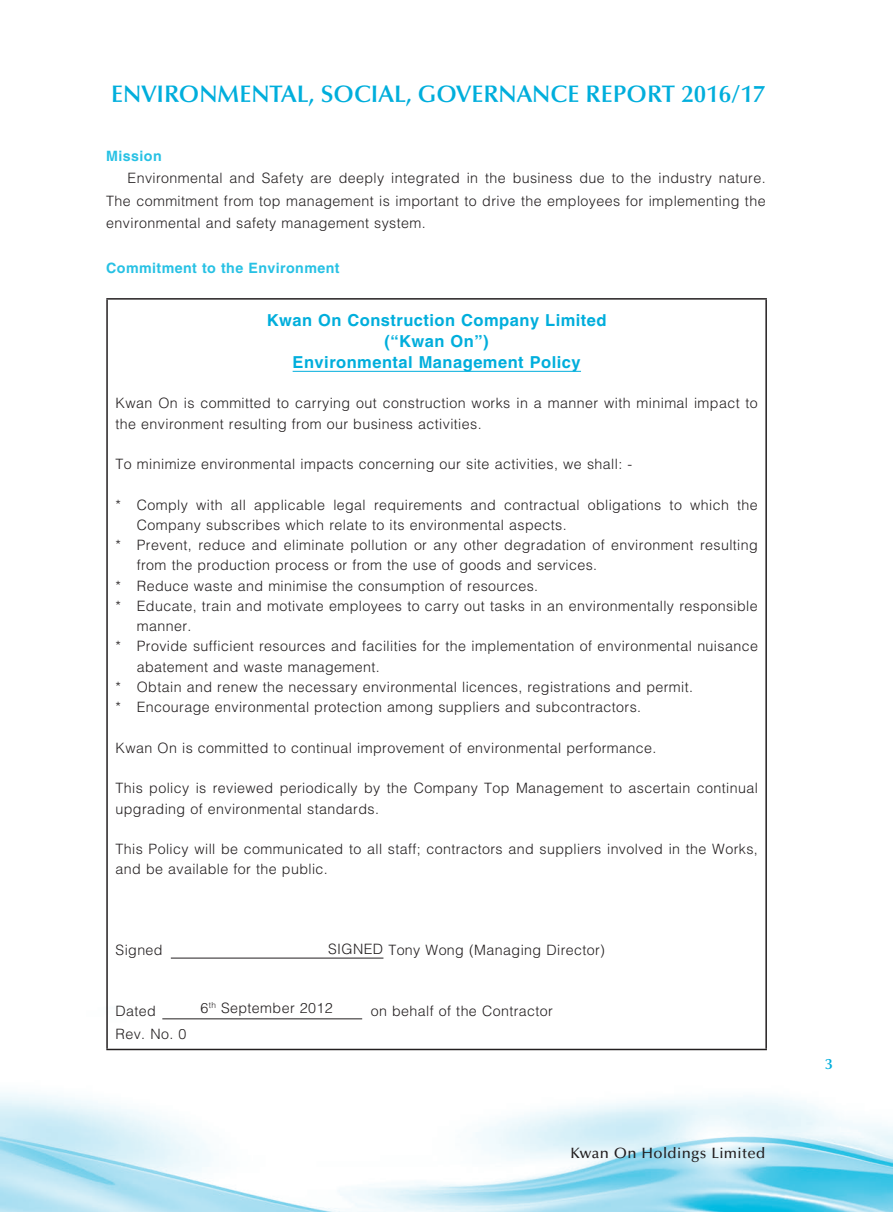
<style>
.page{position:relative;width:893px;height:1212px;background:#fff}
.page>*{position:absolute;margin:0;border:0;box-sizing:border-box;transform-origin:0 0}
.t1{font:600 24px "Optima LT Std";color:#00aedc}
.t2{font:700 16.5px/21px "Helvetica LT Std";letter-spacing:.03em;color:#00aedc;text-align:center}
.t3{font:500 15px "Optima LT Std";letter-spacing:.025em;color:#231f20}
.t4{font:600 15px "Optima LT Std";color:#00aedc}
.t5{font:300 14.25px/20.2px "Helvetica LT Std";letter-spacing:.03em;color:#231f20}
.t6{font:700 14.25px "Helvetica LT Std";letter-spacing:.03em;color:#27c1e4}
</style>
<div class="page">
<img style="left:0;top:1018px;width:893px;height:194px">
<hr style="left:106px;top:298px;width:661px;height:2px;background:#231f20">
<hr style="left:106px;top:300px;width:2px;height:749px;background:#231f20">
<hr style="left:765px;top:300px;width:2px;height:749px;background:#231f20">
<hr style="left:106px;top:1049px;width:661px;height:1px;background:#231f20">
<hr style="left:171px;top:958px;width:212px;height:1px;background:#231f20">
<hr style="left:162px;top:1018px;width:200px;height:1px;background:#231f20">
<hr style="left:293px;top:371px;width:288px;height:1px;background:#00aedc">
<h1 class="t1" style="left:111px;top:80px;width:656px">ENVIRONMENTAL, SOCIAL, GOVERNANCE REPORT 2016/17</h1>
<p class="t6" style="left:106px;top:147px;width:57px">Mission</p>
<p class="t5" style="left:106px;top:167px;width:661px;line-height:22.5px;text-indent:21px">Environmental and Safety are deeply integrated in the business due to the industry nature.<br>The commitment from top management is important to drive the employees for implementing the environmental and safety management system.</p>
<p class="t6" style="left:106px;top:259px;width:235px">Commitment to the Environment</p>
<p class="t2" style="left:267px;top:309px;width:341px">Kwan On Construction Company Limited (“Kwan On”)<br>Environmental Management Policy</p>
<p class="t5" style="left:116px;top:393px;width:644px">Kwan On is committed to carrying out construction works in a manner with minimal impact to the environment resulting from our business activities.</p>
<p class="t5" style="left:116px;top:454px;width:518px">To minimize environmental impacts concerning our site activities, we shall: -</p>
<p class="t5" style="left:116px;top:494px;width:644px">* Comply with all applicable legal requirements and contractual obligations to which the</p>
<p class="t5" style="left:137px;top:515px;width:428px">Company subscribes which relate to its environmental aspects.</p>
<p class="t5" style="left:116px;top:535px;width:644px">* Prevent, reduce and eliminate pollution or any other degradation of environment resulting</p>
<p class="t5" style="left:137px;top:555px;width:459px">from the production process or from the use of goods and services.</p>
<p class="t5" style="left:116px;top:575px;width:421px">* Reduce waste and minimise the consumption of resources.</p>
<p class="t5" style="left:116px;top:596px;width:644px">* Educate, train and motivate employees to carry out tasks in an environmentally responsible</p>
<p class="t5" style="left:137px;top:616px;width:53px">manner.</p>
<p class="t5" style="left:116px;top:636px;width:644px">* Provide sufficient resources and facilities for the implementation of environmental nuisance</p>
<p class="t5" style="left:137px;top:656px;width:241px">abatement and waste management.</p>
<p class="t5" style="left:116px;top:677px;width:576px">* Obtain and renew the necessary environmental licences, registrations and permit.</p>
<p class="t5" style="left:116px;top:697px;width:524px">* Encourage environmental protection among suppliers and subcontractors.</p>
<p class="t5" style="left:116px;top:737px;width:539px">Kwan On is committed to continual improvement of environmental performance.</p>
<p class="t5" style="left:116px;top:778px;width:644px">This policy is reviewed periodically by the Company Top Management to ascertain continual upgrading of environmental standards.</p>
<p class="t5" style="left:116px;top:839px;width:644px">This Policy will be communicated to all staff; contractors and suppliers involved in the Works, and be available for the public.</p>
<p class="t5" style="left:116px;top:940px;width:49px">Signed</p>
<p class="t5" style="left:328px;top:940px;width:278px">SIGNED Tony Wong (Managing Director)</p>
<p class="t5" style="left:116px;top:1001px;width:42px">Dated</p>
<p class="t5" style="left:201px;top:998px;width:134px">6<sup>th</sup> September 2012</p>
<p class="t5" style="left:371px;top:1001px;width:184px">on behalf of the Contractor</p>
<p class="t5" style="left:116px;top:1023px;width:72px">Rev. No. 0</p>
<p class="t3" style="left:570px;top:1144px;width:197px">Kwan On Holdings Limited</p>
<p class="t4" style="left:825px;top:1055px;width:9px">3</p>
</div>
